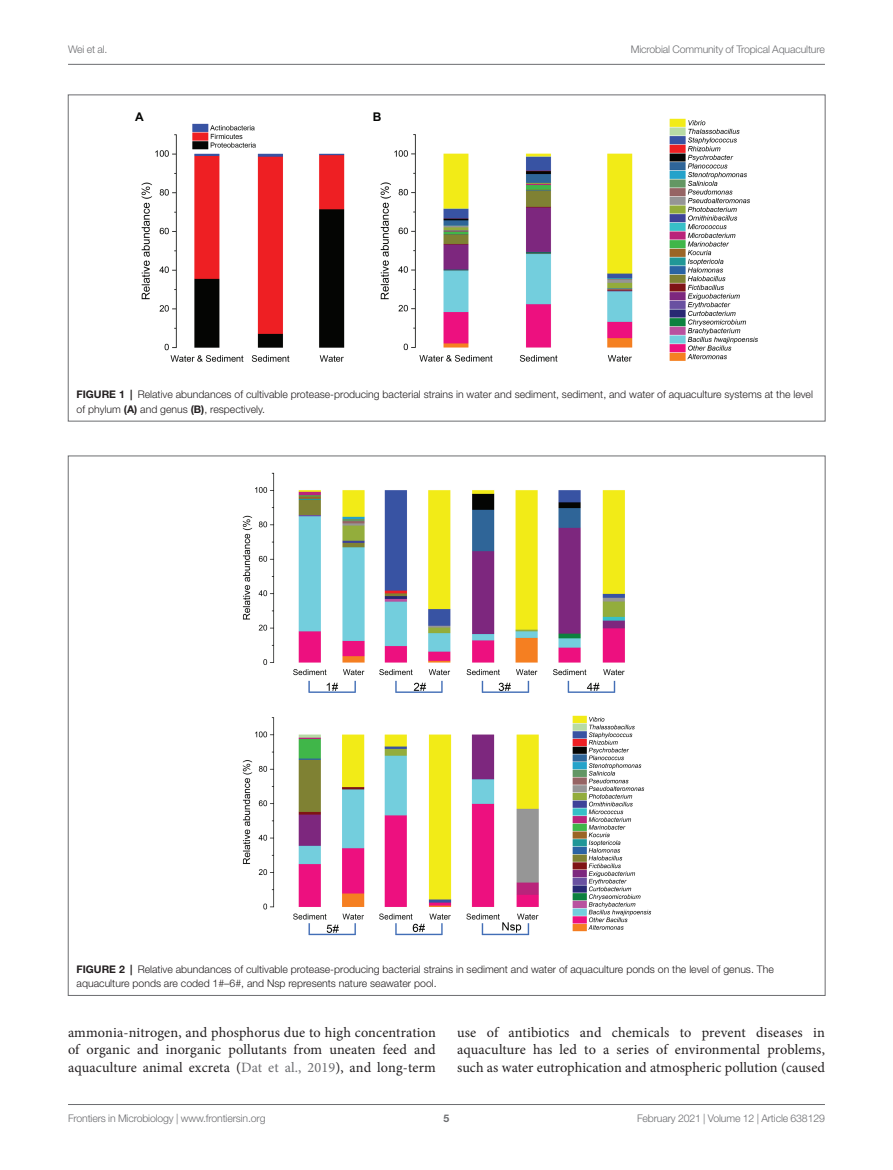
<style>
.page{position:relative;width:893px;height:1170px;background:#fff}
.page>*{position:absolute;margin:0;border:0;box-sizing:border-box;transform-origin:0 0}
.TEXT_FLUSH{font:14.25px/17.2px "Minion Pro";letter-spacing:.005em;color:#231f20;text-align:justify}
.t1{font:700 12px "Arial";color:#040503}
.FIG_LEG{font:300 10.5px/14.2px "Helvetica Neue LT Std";color:#231f20}
.t2{font:300 10.5px "Helvetica Neue LT Std";letter-spacing:-.015em;color:#6c6d70}
.t3{font:700 10.5px "Helvetica Neue LT Std";color:#6c6d70}
.s1{font-weight:700}
.s2{color:#6c6d70}
</style>
<div class="page">
<hr style="left:68px;top:64px;width:757px;height:1px;background:#6c6d70">
<hr style="left:68px;top:1104px;width:757px;height:1px;background:#6c6d70">
<img style="left:242px;top:472px;width:410px;height:464px">
<img style="left:141px;top:118px;width:617px;height:244px">
<p class="t2" style="left:68px;top:42px;width:41px">Wei et al.</p>
<p class="t2" style="left:631px;top:42px;width:195px">Microbial Community of Tropical Aquaculture</p>
<p class="t1" style="left:135px;top:108px;width:10px">A</p>
<p class="t1" style="left:373px;top:108px;width:10px">B</p>
<p class="FIG_LEG" style="left:77px;top:387px;width:738px"><span class="s1">FIGURE 1 |</span> Relative abundances of cultivable protease-producing bacterial strains in water and sediment, sediment, and water of aquaculture systems at the level of phylum <span class="s1">(A)</span> and genus <span class="s1">(B)</span>, respectively.</p>
<p class="FIG_LEG" style="left:77px;top:961px;width:699px"><span class="s1">FIGURE 2 |</span> Relative abundances of cultivable protease-producing bacterial strains in sediment and water of aquaculture ponds on the level of genus. The aquaculture ponds are coded 1#–6#, and Nsp represents nature seawater pool.</p>
<p class="TEXT_FLUSH" style="left:68px;top:1023px;width:369px">ammonia-nitrogen, and phosphorus due to high concentration of organic and inorganic pollutants from uneaten feed and aquaculture animal excreta (<span class="s2">Dat et al., 2019</span>), and long-term</p>
<p class="TEXT_FLUSH" style="left:457px;top:1023px;width:369px">use of antibiotics and chemicals to prevent diseases in aquaculture has led to a series of environmental problems, such as water eutrophication and atmospheric pollution (caused</p>
<p class="t2" style="left:68px;top:1111px;width:199px">Frontiers in Microbiology | www.frontiersin.org</p>
<p class="t3" style="left:444px;top:1111px;width:7px">5</p>
<p class="t2" style="left:637px;top:1111px;width:189px">February 2021 | Volume 12 | Article 638129</p>
</div>
